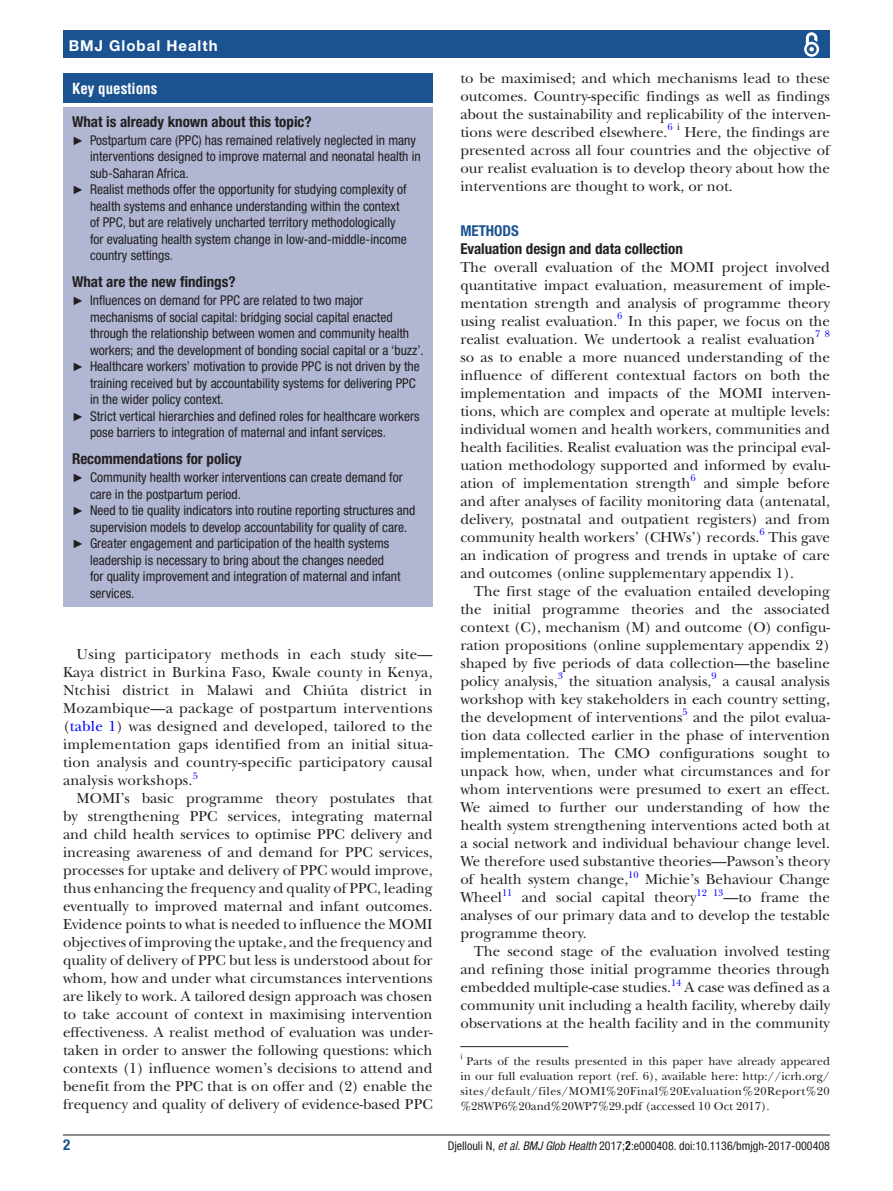
<style>
.page{position:relative;width:893px;height:1191px;background:#fff}
.page>*{position:absolute;margin:0;border:0;box-sizing:border-box;transform-origin:0 0}
.t1{font:15px/18px "New Baskerville";color:#231f20;text-align:justify}
.t2{font:700 condensed 15px "Helvetica Neue LT Std";color:#231f20}
.t3{font:700 15px "Helvetica Neue LT Std";letter-spacing:.065em;color:#fff}
.t4{font:700 condensed 15px "Helvetica";color:#fff}
.t5{font:700 condensed 15px "Helvetica Neue LT Std";color:#1b5391}
.t6{font:condensed 13.5px "Helvetica Neue LT Std";color:#231f20}
.t7{font:12px/15px "New Baskerville";color:#231f20;text-align:justify}
.t8{font:condensed 12px "Helvetica Neue LT Std";color:#231f20}
.t9{font:9.9px "New Baskerville";color:#00f}
.s1{font-family:"Arial";font-stretch:normal;font-size:12px}
.s2{color:#00f}
.s3{color:#231f20}
.s4{font-family:"Helvetica LT Std";font-style:italic}
.s5{font-style:italic}
.s6{font-family:"Helvetica LT Std";font-weight:700}
</style>
<div class="page">
<hr style="left:63px;top:1134px;width:767px;height:1px;background:#231f20">
<div style="left:63px;top:31px;width:767px;height:27px;background:#1b5391"></div>
<svg style="left:804px;top:32px;width:16px;height:25px"></svg>
<div style="left:808px;top:46px;width:7px;height:7px;border:1px solid #1b5391;border-radius:50%"></div>
<hr style="left:460px;top:1046px;width:108px;height:1px;background:#231f20">
<div style="left:63px;top:73px;width:370px;height:30px;background:#1b5391"></div>
<div style="left:63px;top:107px;width:370px;height:500px;background:#b1b7d3"></div>
<p class="t3" style="left:69px;top:36px;width:150px">BMJ Global Health</p>
<p class="t4" style="left:72px;top:79px;width:87px">Key questions</p>
<p class="t2" style="left:72px;top:112px;width:241px">What is already known about this topic?</p>
<p class="t6" style="left:72px;top:132px;width:346px"><span class="s1">►</span> Postpartum care (PPC) has remained relatively neglected in many</p>
<p class="t6" style="left:90px;top:148px;width:332px">interventions designed to improve maternal and neonatal health in</p>
<p class="t6" style="left:90px;top:165px;width:100px">sub-Saharan Africa.</p>
<p class="t6" style="left:72px;top:181px;width:336px"><span class="s1">►</span> Realist methods offer the opportunity for studying complexity of</p>
<p class="t6" style="left:90px;top:198px;width:311px">health systems and enhance understanding within the context</p>
<p class="t6" style="left:90px;top:214px;width:307px">of PPC, but are relatively uncharted territory methodologically</p>
<p class="t6" style="left:90px;top:231px;width:318px">for evaluating health system change in low-and-middle-income</p>
<p class="t6" style="left:90px;top:247px;width:85px">country settings.</p>
<p class="t2" style="left:72px;top:273px;width:165px">What are the new findings?</p>
<p class="t6" style="left:72px;top:292px;width:293px"><span class="s1">►</span> Influences on demand for PPC are related to two major</p>
<p class="t6" style="left:90px;top:309px;width:304px">mechanisms of social capital: bridging social capital enacted</p>
<p class="t6" style="left:90px;top:325px;width:321px">through the relationship between women and community health</p>
<p class="t6" style="left:90px;top:342px;width:335px">workers; and the development of bonding social capital or a ‘buzz’.</p>
<p class="t6" style="left:72px;top:358px;width:349px"><span class="s1">►</span> Healthcare workers’ motivation to provide PPC is not driven by the</p>
<p class="t6" style="left:90px;top:375px;width:327px">training received but by accountability systems for delivering PPC</p>
<p class="t6" style="left:90px;top:391px;width:135px">in the wider policy context.</p>
<p class="t6" style="left:72px;top:408px;width:349px"><span class="s1">►</span> Strict vertical hierarchies and defined roles for healthcare workers</p>
<p class="t6" style="left:90px;top:424px;width:298px">pose barriers to integration of maternal and infant services.</p>
<p class="t2" style="left:72px;top:450px;width:171px">Recommendations for policy</p>
<p class="t6" style="left:72px;top:469px;width:332px"><span class="s1">►</span> Community health worker interventions can create demand for</p>
<p class="t6" style="left:90px;top:486px;width:152px">care in the postpartum period.</p>
<p class="t6" style="left:72px;top:502px;width:345px"><span class="s1">►</span> Need to tie quality indicators into routine reporting structures and</p>
<p class="t6" style="left:90px;top:519px;width:319px">supervision models to develop accountability for quality of care.</p>
<p class="t6" style="left:72px;top:535px;width:319px"><span class="s1">►</span> Greater engagement and participation of the health systems</p>
<p class="t6" style="left:90px;top:552px;width:296px">leadership is necessary to bring about the changes needed</p>
<p class="t6" style="left:90px;top:568px;width:312px">for quality improvement and integration of maternal and infant</p>
<p class="t6" style="left:90px;top:585px;width:46px">services.</p>
<p class="t1" style="left:63px;top:645px;width:371px;text-indent:14px">Using participatory methods in each study site— Kaya district in Burkina Faso, Kwale county in Kenya, Ntchisi district in Malawi and Chiúta district in Mozambique—a package of postpartum interventions (<span class="s2">table 1</span>) was designed and developed, tailored to the implementation gaps identified from an initial situa&shy;tion analysis and country-specific participatory causal analysis workshops.</p>
<p class="t9" style="left:193px;top:769px;width:7px">5</p>
<p class="t1" style="left:63px;top:789px;width:371px;text-indent:14px">MOMI’s basic programme theory postulates that by strengthening PPC services, integrating maternal and child health services to optimise PPC delivery and increasing awareness of and demand for PPC services, processes for uptake and delivery of PPC would improve, thus enhancing the frequency and quality of PPC, leading eventually to improved maternal and infant outcomes.<br>Evidence points to what is needed to influence the MOMI objectives of improving the uptake, and the frequency and quality of delivery of PPC but less is understood about for whom, how and under what circumstances interventions are likely to work. A tailored design approach was chosen to take account of context in maximising intervention effectiveness. A realist method of evaluation was under&shy;taken in order to answer the following questions: which contexts (1) influence women’s decisions to attend and benefit from the PPC that is on offer and (2) enable the frequency and quality of delivery of evidence-based PPC</p>
<p class="t1" style="left:460px;top:69px;width:371px">to be maximised; and which mechanisms lead to these outcomes. Country-specific findings as well as findings about the sustainability and replicability of the interven&shy;tions were described elsewhere.</p>
<p class="t9" style="left:667px;top:121px;width:14px">6 <span class="s3">i</span></p>
<p class="t1" style="left:460px;top:123px;width:371px;text-indent:224px">Here, the findings are presented across all four countries and the objective of our realist evaluation is to develop theory about how the interventions are thought to work, or not.</p>
<p class="t5" style="left:460px;top:222px;width:60px">Methods</p>
<p class="t2" style="left:460px;top:240px;width:224px">Evaluation design and data collection</p>
<p class="t1" style="left:460px;top:258px;width:371px">The overall evaluation of the MOMI project involved quantitative impact evaluation, measurement of imple&shy;mentation strength and analysis of programme theory using realist evaluation.</p>
<p class="t9" style="left:617px;top:310px;width:7px">6</p>
<p class="t1" style="left:460px;top:312px;width:371px;text-indent:168px">In this paper, we focus on the realist evaluation. We undertook a realist evaluation</p>
<p class="t9" style="left:815px;top:328px;width:16px">7 8</p>
<p class="t1" style="left:460px;top:348px;width:371px">so as to enable a more nuanced understanding of the influence of different contextual factors on both the implementation and impacts of the MOMI interven&shy;tions, which are complex and operate at multiple levels: individual women and health workers, communities and health facilities. Realist evaluation was the principal eval&shy;uation methodology supported and informed by evalu&shy;ation of implementation strength<sup>6</sup></p>
<p class="t1" style="left:460px;top:474px;width:371px;text-indent:243px">and simple before and after analyses of facility monitoring data (antenatal, delivery, postnatal and outpatient registers) and from community health workers’ (CHWs’) records.</p>
<p class="t9" style="left:759px;top:526px;width:7px">6</p>
<p class="t1" style="left:460px;top:528px;width:371px;text-indent:308px">This gave an indication of progress and trends in uptake of care and outcomes (online supplementary appendix 1).</p>
<p class="t1" style="left:460px;top:582px;width:371px;text-indent:14px">The first stage of the evaluation entailed developing the initial programme theories and the associated context (C), mechanism (M) and outcome (O) configu&shy;ration propositions (online supplementary appendix 2) shaped by five periods of data collection—the baseline policy analysis,</p>
<p class="t9" style="left:558px;top:670px;width:7px">3</p>
<p class="t1" style="left:569px;top:672px;width:144px">the situation analysis,</p>
<p class="t9" style="left:711px;top:670px;width:7px">9</p>
<p class="t1" style="left:460px;top:672px;width:371px;text-indent:262px">a causal analysis workshop with key stakeholders in each country setting, the development of interventions</p>
<p class="t9" style="left:683px;top:706px;width:7px">5</p>
<p class="t1" style="left:460px;top:708px;width:371px;text-indent:233px">and the pilot evalua&shy;tion data collected earlier in the phase of intervention implementation. The CMO configurations sought to unpack how, when, under what circumstances and for whom interventions were presumed to exert an effect.<br>We aimed to further our understanding of how the health system strengthening interventions acted both at a social network and individual behaviour change level.<br>We therefore used substantive theories—Pawson’s theory of health system change,</p>
<p class="t9" style="left:628px;top:868px;width:12px">10</p>
<p class="t1" style="left:645px;top:870px;width:186px">Michie’s Behaviour Change</p>
<p class="t1" style="left:460px;top:888px;width:43px">Wheel</p>
<p class="t9" style="left:502px;top:886px;width:12px">11</p>
<p class="t1" style="left:522px;top:888px;width:176px">and social capital theory</p>
<p class="t9" style="left:696px;top:886px;width:28px">12 13</p>
<p class="t1" style="left:460px;top:888px;width:371px;text-indent:263px">—to frame the analyses of our primary data and to develop the testable programme theory.</p>
<p class="t1" style="left:460px;top:942px;width:371px;text-indent:14px">The second stage of the evaluation involved testing and refining those initial programme theories through embedded multiple-case studies.</p>
<p class="t9" style="left:671px;top:976px;width:12px">14</p>
<p class="t1" style="left:460px;top:978px;width:371px;text-indent:224px">A case was defined as a community unit including a health facility, whereby daily observations at the health facility and in the community</p>
<p class="t7" style="left:460px;top:1053px;width:371px"><sup>i</sup> Parts of the results presented in this paper have already appeared in our full evaluation report (ref. 6), available here: http://icrh.org/ sites/default/files/MOMI%20Final%20Evaluation%20Report%20 %28WP6%20and%20WP7%29.pdf (accessed 10 Oct 2017).</p>
<p class="t5" style="left:63px;top:1135px;width:9px">2</p>
<p class="t8" style="left:448px;top:1138px;width:384px">Djellouli N, <span class="s4">et al</span>. <span class="s5">BMJ Glob Health</span> 2017;<span class="s6">2</span>:e000408. doi:10.1136/bmjgh-2017-000408</p>
</div>
